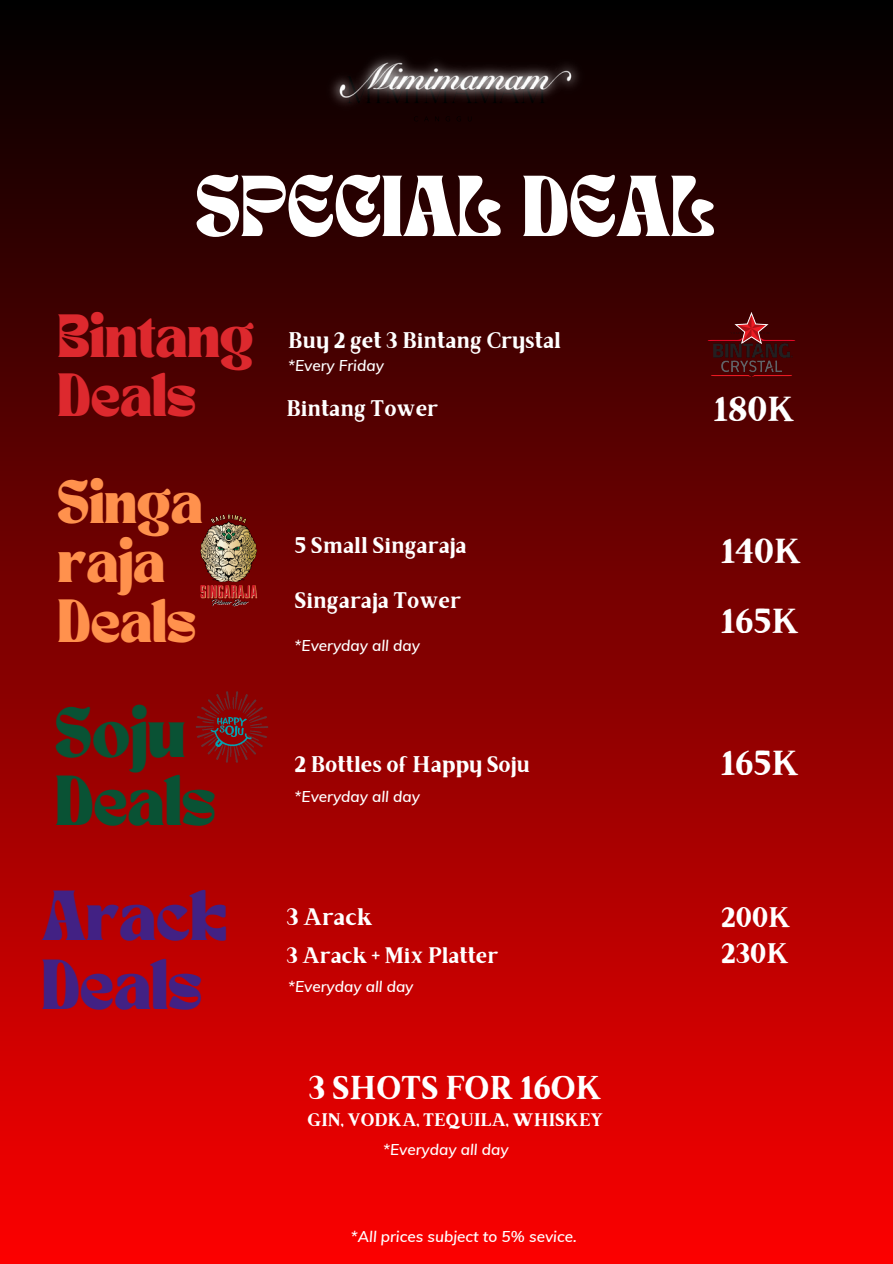
<style>
.page{position:relative;width:893px;height:1264px;background:#fff}
.page>*{position:absolute;margin:0;border:0;box-sizing:border-box;transform-origin:0 0}
.t1{font:60.3px "TANNIMBUS";color:#fff}
.t2{font:49.35px/68.7px "TANNIMBUS";color:#422184}
.t3{font:49.35px/68.7px "TANNIMBUS";color:#095234}
.t4{font:42.6px/59.7px "TANNIMBUS";color:#ff914d}
.t5{font:42.6px "TANNIMBUS";color:#dd292e}
.t6{font:700 35.1px "Brixton TC";color:#fff}
.t7{font:700 33.3px "Brixton TC";color:#fff}
.t8{font:700 28.5px "Brixton TC";color:#fff}
.t9{font:700 24px "Brixton TC";color:#fff}
.t10{font:700 22.8px "Brixton TC";color:#fff}
.t11{font:700 22.5px "Brixton TC";color:#fff}
.t12{font:700 18.3px "Brixton TC";color:#fff}
.t13{font:italic 600 15.3px "Muli";color:#fff}
</style>
<div class="page">
<div style="left:0;top:0;width:892px;height:1263px;background:linear-gradient(to bottom,#000,#fd0000)"></div>
<img style="left:199px;top:509px;width:59px;height:105px">
<img style="left:177px;top:672px;width:109px;height:109px">
<img style="left:697px;top:290px;width:108px;height:108px">
<img style="left:241px;top:0;width:428px;height:295px">
<h4 class="t1" style="left:196px;top:172px;width:520px">SPECIAL DEAL</h4>
<p class="t5" style="left:58px;top:311px;width:197px">Bintang</p>
<p class="t5" style="left:58px;top:370px;width:139px">Deals</p>
<p class="t4" style="left:58px;top:477px;width:146px">Singa raja<br>Deals</p>
<h2 class="t3" style="left:55px;top:703px;width:161px">Soju<br>Deals</h2>
<h6 class="t2" style="left:42px;top:887px;width:187px">Arack<br>Deals</h6>
<h6 class="t10" style="left:288px;top:332px;width:274px">Buy 2 get 3 Bintang Crystal</h6>
<h5 class="t13" style="left:288px;top:355px;width:97px">*Every Friday</h5>
<p class="t10" style="left:286px;top:400px;width:153px">Bintang Tower</p>
<p class="t6" style="left:713px;top:397px;width:83px">180K</p>
<h6 class="t10" style="left:294px;top:537px;width:174px">5 Small Singaraja</h6>
<h6 class="t10" style="left:294px;top:592px;width:168px">Singaraja Tower</h6>
<h6 class="t13" style="left:294px;top:635px;width:127px">*Everyday all day</h6>
<p class="t6" style="left:721px;top:538px;width:82px">140K</p>
<p class="t6" style="left:721px;top:608px;width:79px">165K</p>
<h6 class="t10" style="left:294px;top:756px;width:237px">2 Bottles of Happy Soju</h6>
<p class="t6" style="left:721px;top:750px;width:79px">165K</p>
<h5 class="t13" style="left:294px;top:786px;width:127px">*Everyday all day</h5>
<h3 class="t9" style="left:286px;top:908px;width:88px">3 Arack</h3>
<h3 class="t11" style="left:286px;top:946px;width:213px">3 Arack + Mix Platter</h3>
<p class="t13" style="left:288px;top:977px;width:127px">*Everyday all day</p>
<h4 class="t7" style="left:308px;top:1075px;width:295px">3 SHOTS FOR 16OK</h4>
<h2 class="t12" style="left:307px;top:1113px;width:297px">GIN, VODKA, TEQUILA, WHISKEY</h2>
<h4 class="t13" style="left:383px;top:1139px;width:127px">*Everyday all day</h4>
<p class="t13" style="left:351px;top:1226px;width:227px">*All prices subject to 5% sevice.</p>
<h4 class="t8" style="left:721px;top:907px;width:71px">200K</h4>
<h4 class="t8" style="left:721px;top:942px;width:69px">230K</h4>
</div>
